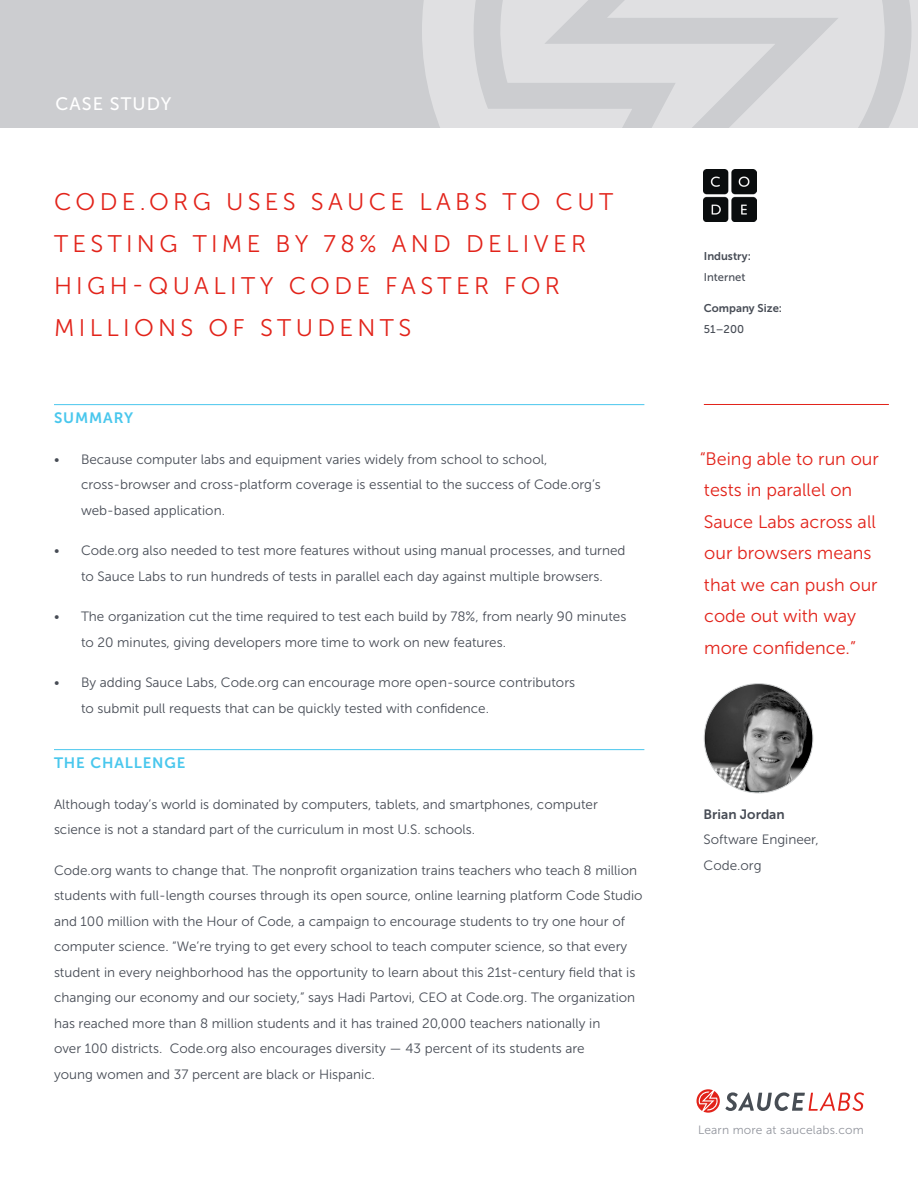
<style>
.page{position:relative;width:918px;height:1188px;background:#fff}
.page>*{position:absolute;margin:0;border:0;box-sizing:border-box;transform-origin:0 0}
.t1{font:24px/42px "Museo Sans 300";letter-spacing:.18em;color:#e2231a}
.Quotes{font:18px/31.5px "Museo Sans 300";color:#e2231a}
.t2{font:18px "Museo Sans 500";letter-spacing:.06em;color:#fff}
.t3{font:15px "Museo Sans 700";letter-spacing:.06em;color:#49c7ed}
.body{font:13.5px/25.5px "Museo Sans 300";color:#474c55}
.t4{font:12px "Museo Sans 300";letter-spacing:.015em;color:#92959d}
.side_bar_h{font:11.25px/21px "Museo Sans 700";color:#474c55}
.s1{font-family:"Museo Sans 500"}
.s2{font-family:"Museo Sans 700"}
</style>
<div class="page">
<hr style="left:54px;top:404px;width:590px;height:1px;background:#49c7ed">
<hr style="left:54px;top:749px;width:590px;height:1px;background:#49c7ed">
<div style="left:0;top:0;width:918px;height:128px;background:#cccdd0"></div>
<svg style="left:422px;top:0;width:496px;height:128px;fill:#e0e0e2"></svg>
<svg style="left:697px;top:1089px;width:167px;height:24px"></svg>
<hr style="left:704px;top:404px;width:185px;height:1px;background:#e2231a">
<img style="left:704px;top:169px;width:53px;height:52px">
<img style="left:704px;top:684px;width:109px;height:109px;border-radius:54px">
<p class="t2" style="left:56px;top:93px;width:117px">CASE STUDY</p>
<h1 class="t1" style="left:54px;top:181px;width:561px">CODE.ORG USES SAUCE LABS TO CUT<br>TESTING TIME BY 78% AND DELIVER<br>HIGH-QUALITY CODE FASTER FOR<br>MILLIONS OF STUDENTS</h1>
<p class="t3" style="left:54px;top:409px;width:81px">SUMMARY</p>
<p class="body" style="left:81px;top:446px;width:521px;text-indent:-27px">• Because computer labs and equipment varies widely from school to school, cross-browser and cross-platform coverage is essential to the success of Code.org’s web-based application.</p>
<p class="body" style="left:54px;top:538px;width:573px;text-align:center">• Code.org also needed to test more features without using manual processes, and turned to Sauce Labs to run hundreds of tests in parallel each day against multiple browsers.</p>
<p class="body" style="left:81px;top:604px;width:547px;text-indent:-27px">• The organization cut the time required to test each build by 78%, from nearly 90 minutes to 20 minutes, giving developers more time to work on new features.</p>
<p class="body" style="left:81px;top:670px;width:496px;text-indent:-27px">• By adding Sauce Labs, Code.org can encourage more open-source contributors to submit pull requests that can be quickly tested with confidence.</p>
<p class="t3" style="left:54px;top:754px;width:133px">THE CHALLENGE</p>
<p class="body" style="left:54px;top:791px;width:545px">Although today’s world is dominated by computers, tablets, and smartphones, computer science is not a standard part of the curriculum in most U.S. schools.</p>
<p class="body" style="left:54px;top:857px;width:590px">Code.org wants to change that. The nonprofit organization trains teachers who teach 8 million students with full-length courses through its open source, online learning platform Code Studio and 100 million with the Hour of Code, a campaign to encourage students to try one hour of computer science. “We’re trying to get every school to teach computer science, so that every student in every neighborhood has the opportunity to learn about this 21st-century field that is changing our economy and our society,” says Hadi Partovi, CEO at Code.org. The organization has reached more than 8 million students and it has trained 20,000 teachers nationally in<br>over 100 districts. Code.org also encourages diversity — 43 percent of its students are<br>young women and 37 percent are black or Hispanic.</p>
<p class="side_bar_h" style="left:704px;top:245px;width:49px">Industry:<br><span class="s1">Internet</span></p>
<p class="side_bar_h" style="left:704px;top:298px;width:80px">Company Size:<br><span class="s1">51–200</span></p>
<p class="Quotes" style="left:700px;top:443px;width:181px">“Being able to run our tests in parallel on<br>Sauce Labs across all our browsers means that we can push our code out with way more confidence.”</p>
<p class="body" style="left:704px;top:802px;width:117px"><span class="s2">Brian Jordan<br></span>Software Engineer,<br>Code.org</p>
<p class="t4" style="left:698px;top:1123px;width:167px">Learn more at saucelabs.com</p>
</div>
